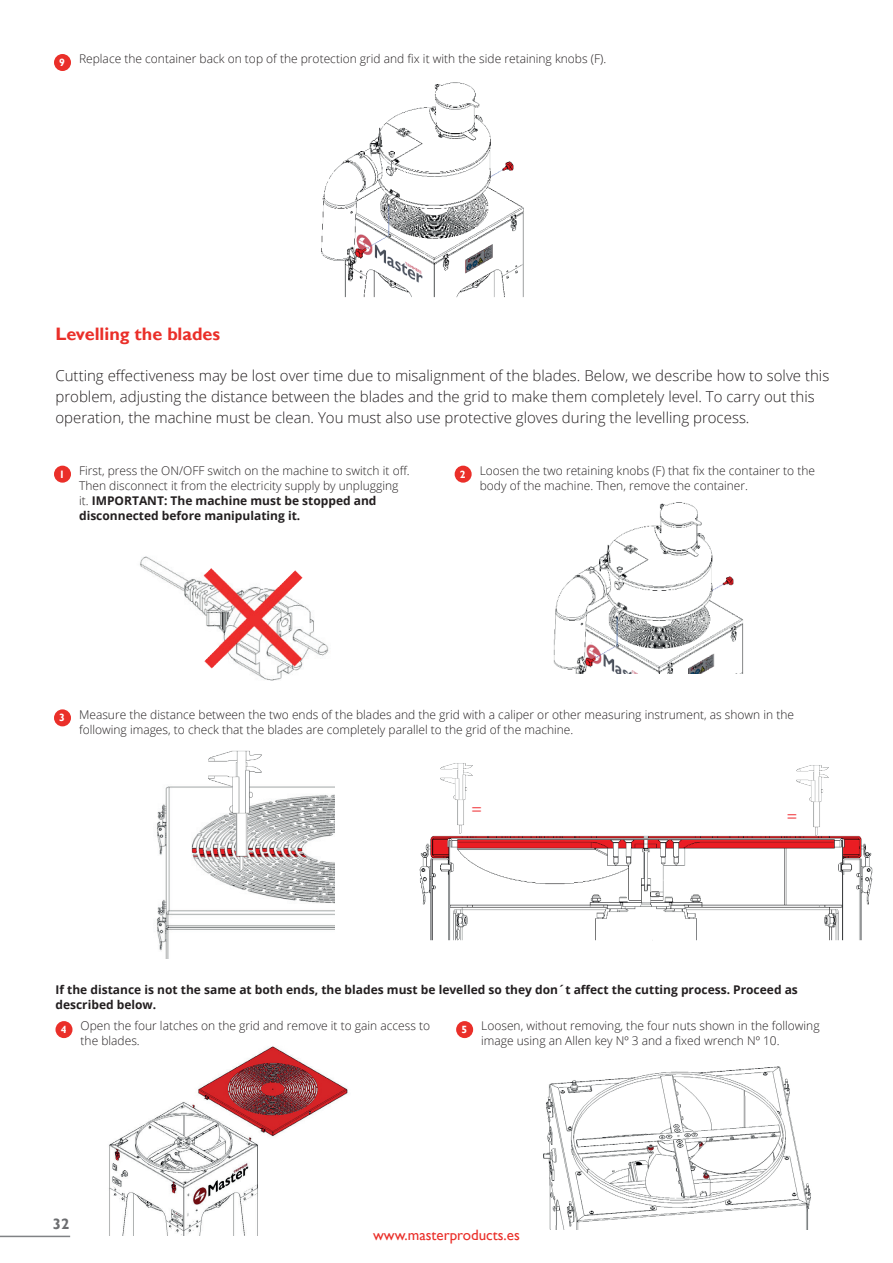
<style>
.page{position:relative;width:893px;height:1263px;background:#fff}
.page>*{position:absolute;margin:0;border:0;box-sizing:border-box;transform-origin:0 0}
.t1{font:700 18px "Gill Sans";color:#ea2f29}
.t2{font:18px "Minion Pro";color:#ee1d23}
.t3{font:300 15px/21px "Open Sans";color:#231f20}
.t4{font:15px "Gill Sans";color:#ea2f29}
.t5{font:700 15px "Gill Sans";color:#6c6d70}
.t6{font:300 12px/15px "Open Sans";color:#231f20}
.t7{font:700 12px/15px "Open Sans";color:#231f20}
.t8{font:700 10.5px "Gill Sans";color:#fff}
.s1{font-weight:700}
</style>
<div class="page">
<hr style="left:0;top:1236px;width:70px;height:1px;background:#808285">
<img style="left:109px;top:1046px;width:239px;height:189px">
<div style="left:54px;top:54px;width:17px;height:17px;background:#ea2f29;border-radius:50%"></div>
<img style="left:321px;top:83px;width:203px;height:215px">
<div style="left:54px;top:466px;width:17px;height:17px;background:#ea2f29;border-radius:50%"></div>
<div style="left:55px;top:1021px;width:17px;height:17px;background:#ea2f29;border-radius:50%"></div>
<div style="left:54px;top:709px;width:17px;height:17px;background:#ea2f29;border-radius:50%"></div>
<div style="left:455px;top:466px;width:17px;height:17px;background:#ea2f29;border-radius:50%"></div>
<div style="left:456px;top:1021px;width:17px;height:17px;background:#ea2f29;border-radius:50%"></div>
<img style="left:140px;top:556px;width:189px;height:125px">
<img style="left:553px;top:502px;width:191px;height:172px">
<img style="left:157px;top:786px;width:177px;height:172px">
<img style="left:208px;top:750px;width:70px;height:129px">
<img style="left:419px;top:835px;width:454px;height:106px">
<img style="left:435px;top:763px;width:47px;height:75px">
<img style="left:791px;top:765px;width:47px;height:76px">
<img style="left:543px;top:1066px;width:268px;height:164px">
<p class="t6" style="left:59px;top:51px;width:548px"><sub>9</sub> Replace the container back on top of the protection grid and fix it with the side retaining knobs (F).</p>
<h1 class="t1" style="left:55px;top:323px;width:166px">Levelling the blades</h1>
<p class="t3" style="left:55px;top:364px;width:775px">Cutting effectiveness may be lost over time due to misalignment of the blades. Below, we describe how to solve this problem, adjusting the distance between the blades and the grid to make them completely level. To carry out this operation, the machine must be clean. You must also use protective gloves during the levelling process.</p>
<p class="t8" style="left:59px;top:468px;width:7px">1</p>
<p class="t6" style="left:79px;top:463px;width:332px">First, press the ON/OFF switch on the machine to switch it off.<br>Then disconnect it from the electricity supply by unplugging it. <span class="s1">IMPORTANT: The machine must be stopped and disconnected before manipulating it.</span></p>
<p class="t8" style="left:460px;top:468px;width:7px">2</p>
<p class="t6" style="left:480px;top:463px;width:337px">Loosen the two retaining knobs (F) that fix the container to the body of the machine. Then, remove the container.</p>
<p class="t8" style="left:59px;top:712px;width:7px">3</p>
<p class="t6" style="left:79px;top:706px;width:716px">Measure the distance between the two ends of the blades and the grid with a caliper or other measuring instrument, as shown in the following images, to check that the blades are completely parallel to the grid of the machine.</p>
<h1 class="t2" style="left:472px;top:796px;width:12px">=</h1>
<h1 class="t2" style="left:787px;top:803px;width:12px">=</h1>
<p class="t7" style="left:55px;top:981px;width:744px">If the distance is not the same at both ends, the blades must be levelled so they don´t affect the cutting process. Proceed as described below.</p>
<p class="t8" style="left:61px;top:1023px;width:7px">4</p>
<p class="t6" style="left:81px;top:1018px;width:351px">Open the four latches on the grid and remove it to gain access to the blades.</p>
<p class="t8" style="left:461px;top:1023px;width:7px">5</p>
<p class="t6" style="left:481px;top:1018px;width:340px">Loosen, without removing, the four nuts shown in the following image using an Allen key Nº 3 and a fixed wrench Nº 10.</p>
<p class="t5" style="left:53px;top:1214px;width:18px">32</p>
<p class="t4" style="left:373px;top:1226px;width:148px">www.masterproducts.es</p>
</div>
